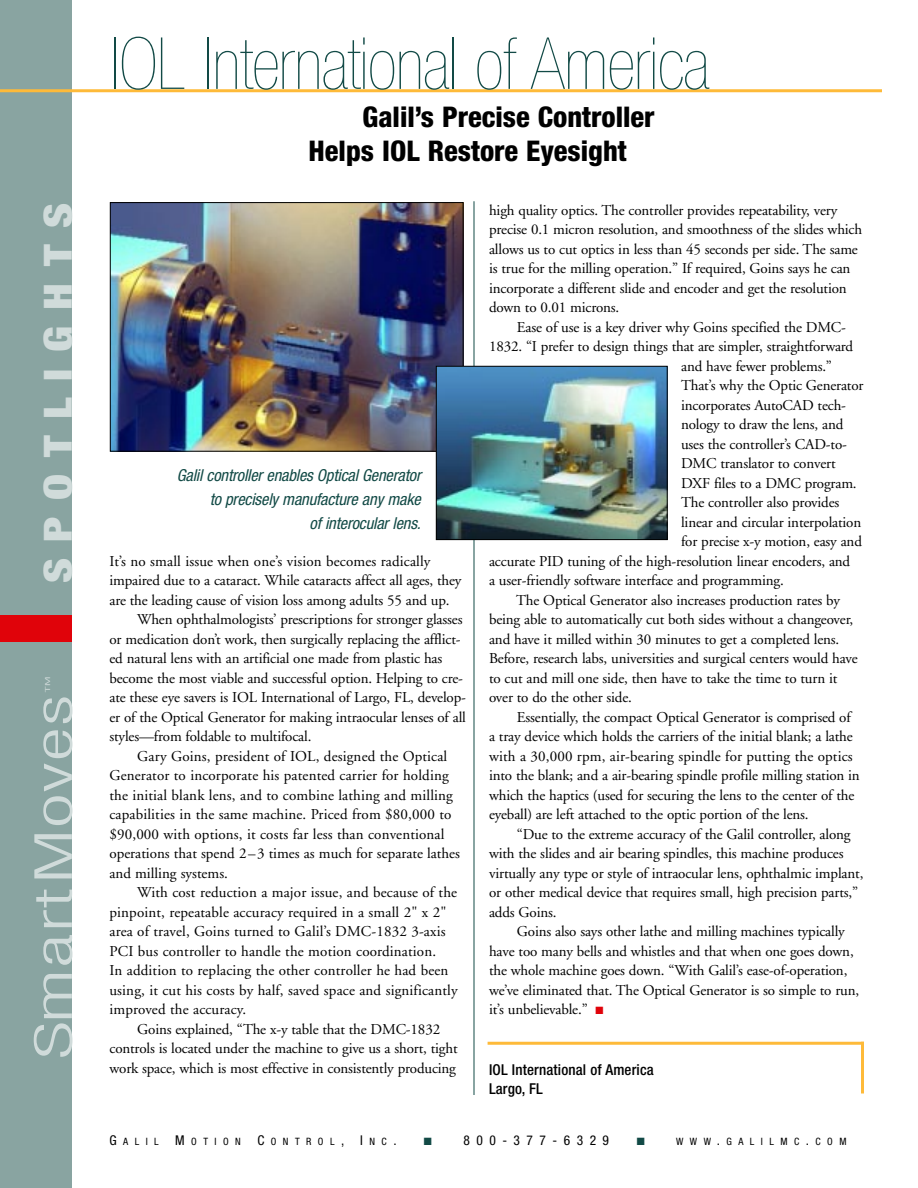
<style>
.page{position:relative;width:918px;height:1188px;background:#fff}
.page>*{position:absolute;margin:0;border:0;box-sizing:border-box;transform-origin:0 0}
.t1{font:900 condensed 72px "Helvetica Neue";letter-spacing:-.015em;color:#124a46}
.t2{font:300 condensed 52.5px "Helvetica Neue";letter-spacing:.025em;color:#d0dbda;scale:1.5 1}
.t3{font:900 condensed 39px "Helvetica Neue";letter-spacing:.355em;color:#d0dbda;scale:1.2 1}
.t4{font:800 condensed 28.5px/34.5px "Helvetica Neue";color:#000}
.t5{font:italic condensed 16.5px/24px "Helvetica Neue";letter-spacing:-.01em;color:#124a46;text-align:right}
.t6{font:15px/19.5px "Adobe Garamond";letter-spacing:-.01em;color:#000}
.t7{font:15px "Adobe Garamond";letter-spacing:.01em;color:#000}
.t8{font:500 condensed 15px/19.5px "Helvetica Neue";letter-spacing:.01em;color:#000}
.t9{font:condensed 13.5px "Helvetica Neue";letter-spacing:.48em;color:#000}
.t10{font:300 condensed 12px "Helvetica Neue";color:#d0dbda;scale:1.5 1}
.t11{font:10.5px "Zapf Dingbats";color:#124a46}
.t12{font:condensed 10.2px "Helvetica Neue";letter-spacing:.64em;color:#000}
.s1{color:#e0030a}
.s2{font-size:13.5px}
.s3{color:#124a46}
</style>
<div class="page">
<div style="left:0;top:0;width:72px;height:1188px;background:#89a4a1"></div>
<div style="left:0;top:615px;width:72px;height:27px;background:#e0030a"></div>
<hr style="left:474px;top:201px;width:1px;height:894px;background:#124a46">
<hr style="left:0;top:89px;width:882px;height:3px;background:#feba39">
<hr style="left:488px;top:1042px;width:376px;height:3px;background:#feba39">
<img style="left:112px;top:204px;width:350px;height:246px">
<div style="left:110px;top:202px;width:354px;height:250px;border:1px solid #000"></div>
<hr style="left:861px;top:1042px;width:3px;height:52px;background:#feba39">
<img style="left:438px;top:368px;width:228px;height:170px">
<div style="left:436px;top:366px;width:232px;height:174px;border:1px solid #000"></div>
<h3 class="t3" style="left:44px;top:583px;width:318px;rotate:-90deg">SPOTLIGHTS</h3>
<p class="t10" style="left:45px;top:693px;width:13px;rotate:-90deg">™</p>
<h2 class="t2" style="left:34px;top:1059px;width:244px;rotate:-90deg">SmartMoves</h2>
<h1 class="t1" style="left:110px;top:37px;width:602px">IOL International of America</h1>
<h3 class="t4" style="left:309px;top:102px;width:348px;text-indent:54px">Galil’s Precise Controller<br>Helps IOL Restore Eyesight</h3>
<p class="t5" style="left:177px;top:464px;width:246px">Galil controller enables Optical Generator to precisely manufacture any make<br>of interocular lens.</p>
<p class="t7" style="left:110px;top:555px;width:323px">It’s no small issue when one’s vision becomes radically</p>
<p class="t6" style="left:109px;top:572px;width:353px">impaired due to a cataract. While cataracts affect all ages, they</p>
<p class="t6" style="left:109px;top:592px;width:341px">are the leading cause of vision loss among adults 55 and up.</p>
<p class="t6" style="left:137px;top:611px;width:327px">When ophthalmologists’ prescriptions for stronger glasses</p>
<p class="t6" style="left:109px;top:631px;width:353px">or medication don’t work, then surgically replacing the afflict-</p>
<p class="t6" style="left:109px;top:650px;width:334px">ed natural lens with an artificial one made from plastic has</p>
<p class="t6" style="left:109px;top:670px;width:355px">become the most viable and successful option. Helping to cre-</p>
<p class="t6" style="left:109px;top:689px;width:358px">ate these eye savers is IOL International of Largo, FL, develop-</p>
<p class="t6" style="left:109px;top:709px;width:358px">er of the Optical Generator for making intraocular lenses of all</p>
<p class="t6" style="left:109px;top:728px;width:203px">styles—from foldable to multifocal.</p>
<p class="t7" style="left:137px;top:750px;width:312px">Gary Goins, president of IOL, designed the Optical</p>
<p class="t7" style="left:109px;top:770px;width:341px">Generator to incorporate his patented carrier for holding</p>
<p class="t7" style="left:109px;top:789px;width:345px">the initial blank lens, and to combine lathing and milling</p>
<p class="t7" style="left:109px;top:809px;width:343px">capabilities in the same machine. Priced from $80,000 to</p>
<p class="t7" style="left:109px;top:828px;width:337px">$90,000 with options, it costs far less than conventional</p>
<p class="t6" style="left:109px;top:845px;width:352px">operations that spend 2–3 times as much for separate lathes</p>
<p class="t6" style="left:109px;top:865px;width:120px">and milling systems.</p>
<p class="t7" style="left:137px;top:887px;width:322px">With cost reduction a major issue, and because of the</p>
<p class="t7" style="left:109px;top:906px;width:338px">pinpoint, repeatable accuracy required in a small 2" x 2"</p>
<p class="t7" style="left:109px;top:926px;width:338px">area of travel, Goins turned to Galil’s DMC-1832 3-axis</p>
<p class="t7" style="left:109px;top:945px;width:328px">PCI bus controller to handle the motion coordination.</p>
<p class="t7" style="left:109px;top:965px;width:340px">In addition to replacing the other controller he had been</p>
<p class="t7" style="left:110px;top:984px;width:350px">using, it cut his costs by half, saved space and significantly</p>
<p class="t7" style="left:110px;top:1004px;width:138px">improved the accuracy.</p>
<p class="t6" style="left:137px;top:1021px;width:304px">Goins explained, “The x-y table that the DMC-1832</p>
<p class="t6" style="left:110px;top:1040px;width:350px">controls is located under the machine to give us a short, tight</p>
<p class="t6" style="left:110px;top:1060px;width:348px">work space, which is most effective in consistently producing</p>
<p class="t6" style="left:489px;top:202px;width:375px">high quality optics. The controller provides repeatability, very precise 0.1 micron resolution, and smoothness of the slides which allows us to cut optics in less than 45 seconds per side. The same is true for the milling operation.” If required, Goins says he can incorporate a different slide and encoder and get the resolution down to 0.01 microns.</p>
<p class="t6" style="left:517px;top:319px;width:331px">Ease of use is a key driver why Goins specified the DMC-</p>
<p class="t6" style="left:489px;top:338px;width:366px">1832. “I prefer to design things that are simpler, straightforward</p>
<p class="t6" style="left:681px;top:358px;width:152px">and have fewer problems.”</p>
<p class="t6" style="left:681px;top:377px;width:184px">That’s why the Optic Generator</p>
<p class="t6" style="left:681px;top:397px;width:166px">incorporates AutoCAD tech-</p>
<p class="t6" style="left:681px;top:416px;width:164px">nology to draw the lens, and</p>
<p class="t6" style="left:681px;top:436px;width:167px">uses the controller’s CAD-to-</p>
<p class="t6" style="left:681px;top:455px;width:156px">DMC translator to convert</p>
<p class="t6" style="left:681px;top:475px;width:177px">DXF files to a DMC program.</p>
<p class="t6" style="left:681px;top:494px;width:160px">The controller also provides</p>
<p class="t6" style="left:681px;top:514px;width:182px">linear and circular interpolation</p>
<p class="t6" style="left:681px;top:533px;width:182px">for precise x-y motion, easy and</p>
<p class="t6" style="left:489px;top:553px;width:363px">accurate PID tuning of the high-resolution linear encoders, and</p>
<p class="t6" style="left:489px;top:572px;width:296px">a user-friendly software interface and programming.</p>
<p class="t6" style="left:516px;top:592px;width:325px">The Optical Generator also increases production rates by</p>
<p class="t6" style="left:489px;top:611px;width:366px">being able to automatically cut both sides without a changeover,</p>
<p class="t6" style="left:489px;top:631px;width:352px">and have it milled within 30 minutes to get a completed lens.</p>
<p class="t6" style="left:489px;top:650px;width:370px">Before, research labs, universities and surgical centers would have</p>
<p class="t6" style="left:489px;top:670px;width:350px">to cut and mill one side, then have to take the time to turn it</p>
<p class="t6" style="left:489px;top:689px;width:144px">over to do the other side.</p>
<p class="t6" style="left:517px;top:709px;width:335px">Essentially, the compact Optical Generator is comprised of</p>
<p class="t6" style="left:489px;top:728px;width:365px">a tray device which holds the carriers of the initial blank; a lathe</p>
<p class="t7" style="left:489px;top:750px;width:365px">with a 30,000 rpm, air-bearing spindle for putting the optics</p>
<p class="t6" style="left:489px;top:767px;width:372px">into the blank; and a air-bearing spindle profile milling station in</p>
<p class="t6" style="left:489px;top:787px;width:367px">which the haptics (used for securing the lens to the center of the</p>
<p class="t6" style="left:489px;top:806px;width:321px">eyeball) are left attached to the optic portion of the lens.</p>
<p class="t6" style="left:517px;top:826px;width:335px">“Due to the extreme accuracy of the Galil controller, along</p>
<p class="t6" style="left:489px;top:845px;width:356px">with the slides and air bearing spindles, this machine produces</p>
<p class="t6" style="left:489px;top:865px;width:376px">virtually any type or style of intraocular lens, ophthalmic implant,</p>
<p class="t6" style="left:489px;top:884px;width:371px">or other medical device that requires small, high precision parts,”</p>
<p class="t6" style="left:489px;top:904px;width:69px">adds Goins.</p>
<p class="t6" style="left:517px;top:923px;width:329px">Goins also says other lathe and milling machines typically</p>
<p class="t6" style="left:489px;top:943px;width:366px">have too many bells and whistles and that when one goes down,</p>
<p class="t6" style="left:489px;top:962px;width:360px">the whole machine goes down. “With Galil’s ease-of-operation,</p>
<p class="t6" style="left:489px;top:982px;width:372px">we’ve eliminated that. The Optical Generator is so simple to run,</p>
<p class="t6" style="left:489px;top:1001px;width:116px">it’s unbelievable.” <span class="s1">■</span></p>
<p class="t8" style="left:489px;top:1061px;width:166px">IOL International of America<br>Largo, FL</p>
<p class="t12" style="left:110px;top:1138px;width:289px"><span class="s2">G</span>ALIL <span class="s2">M</span>OTION <span class="s2">C</span>ONTROL<span class="s2">, I</span>NC<span class="s2">.</span></p>
<p class="t9" style="left:424px;top:1135px;width:187px"><span class="s3">■</span> 800-377-6329</p>
<p class="t11" style="left:637px;top:1136px;width:9px">■</p>
<p class="t12" style="left:676px;top:1138px;width:172px">WWW<span class="s2">.</span>GALILMC<span class="s2">.</span>COM</p>
</div>
